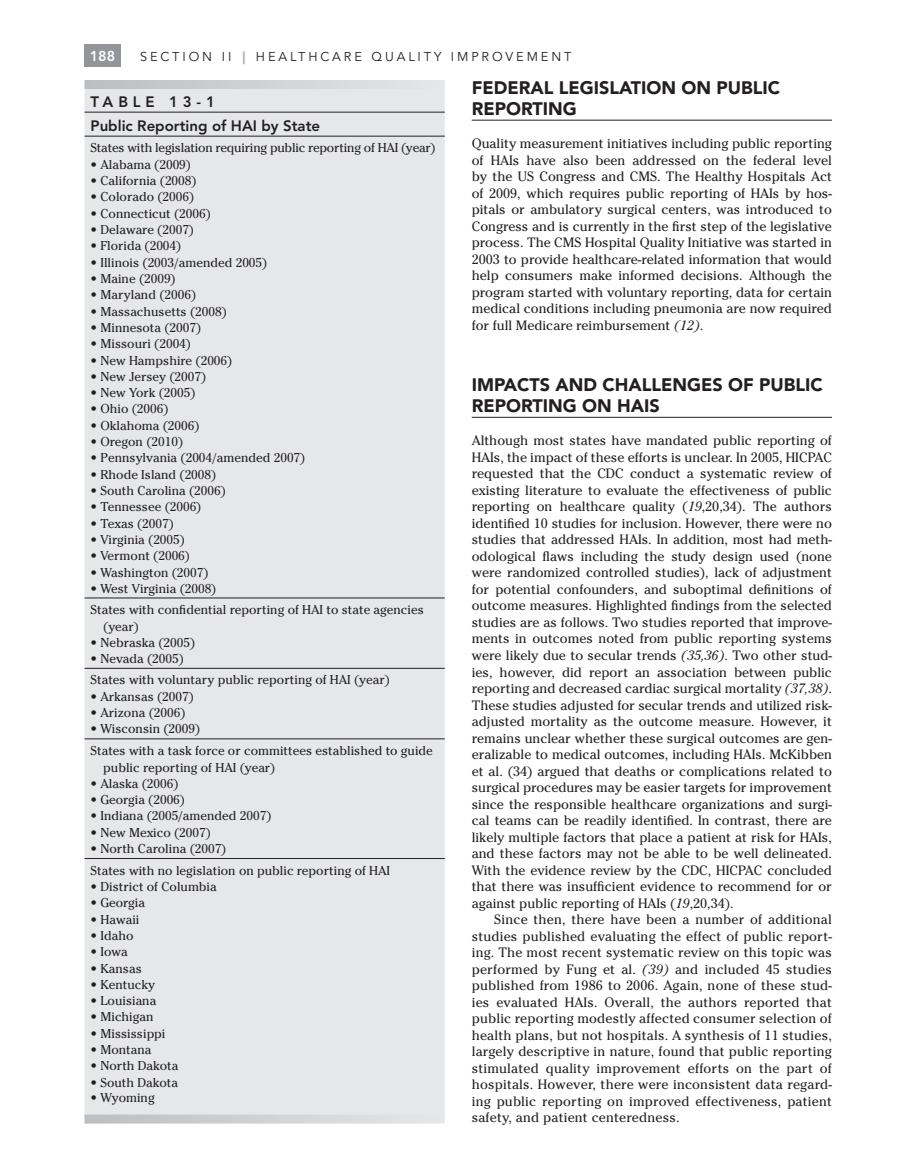
<style>
.page{position:relative;width:903px;height:1173px;background:#fff}
.page>*{position:absolute;margin:0;border:0;box-sizing:border-box;transform-origin:0 0}
.t1{font:900 18px/21px "Avenir";color:#231f20}
.t2{font:800 15px/24px "Avenir";color:#231f20}
.t3{font:800 14.25px "Avenir";color:#fff}
.t4{font:13.5px/16.5px "Cheltenham";color:#231f20;text-align:justify}
.t5{font:12.75px/21.1px "Cheltenham";color:#231f20}
.t6{font:12.75px "Avenir";letter-spacing:.225em;color:#231f20}
.s1{color:#a8a9ad}
.s2{font-style:italic}
</style>
<div class="page">
<div style="left:84px;top:44px;width:36px;height:22px;background:#939598"></div>
<hr style="left:471px;top:120px;width:360px;height:1px;background:#231f20">
<hr style="left:471px;top:417px;width:360px;height:1px;background:#231f20">
<div style="left:84px;top:89px;width:360px;height:1025px;background:#e6e7e9"></div>
<svg style="left:84px;top:80px;width:360px;height:9px;background:#d1d2d4"></svg>
<svg style="left:84px;top:1114px;width:360px;height:9px;background:#d2d3d5"></svg>
<hr style="left:84px;top:112px;width:360px;height:1px;background:#231f20">
<hr style="left:84px;top:136px;width:360px;height:1px;background:#231f20">
<hr style="left:84px;top:597px;width:360px;height:1px;background:#231f20">
<hr style="left:84px;top:668px;width:360px;height:1px;background:#231f20">
<hr style="left:84px;top:738px;width:360px;height:1px;background:#231f20">
<hr style="left:84px;top:858px;width:360px;height:1px;background:#231f20">
<p class="t3" style="left:90px;top:50px;width:27px">188</p>
<p class="t6" style="left:140px;top:52px;width:433px">SECTION II <span class="s1">|</span> HEALTHCARE QUALITY IMPROVEMENT</p>
<h1 class="t1" style="left:471px;top:79px;width:310px">FEDERAL LEGISLATION ON PUBLIC<br>REPORTING</h1>
<p class="t4" style="left:471px;top:137px;width:362px">Quality measurement initiatives including public reporting of HAIs have also been addressed on the federal level by the US Congress and CMS. The Healthy Hospitals Act of 2009, which requires public reporting of HAIs by hos&shy;pitals or ambulatory surgical centers, was introduced to Congress and is currently in the first step of the legislative process. The CMS Hospital Quality Initiative was started in 2003 to provide healthcare-related information that would help consumers make informed decisions. Although the program started with voluntary reporting, data for certain medical conditions including pneumonia are now required for full Medicare reimbursement <span class="s2">(12)</span>.</p>
<p class="t2" style="left:90px;top:91px;width:231px">TABLE 13-1<br>Public Reporting of HAI by State</p>
<p class="t5" style="left:90px;top:139px;width:347px">States with legislation requiring public reporting of HAI (year)</p>
<p class="t5" style="left:90px;top:155px;width:102px">• Alabama (2009)</p>
<p class="t5" style="left:90px;top:171px;width:108px">• California (2008)</p>
<p class="t5" style="left:90px;top:188px;width:105px">• Colorado (2006)</p>
<p class="t5" style="left:90px;top:204px;width:122px">• Connecticut (2006)</p>
<p class="t5" style="left:90px;top:220px;width:105px">• Delaware (2007)</p>
<p class="t5" style="left:90px;top:237px;width:92px">• Florida (2004)</p>
<p class="t5" style="left:90px;top:253px;width:178px">• Illinois (2003/amended 2005)</p>
<p class="t5" style="left:90px;top:269px;width:87px">• Maine (2009)</p>
<p class="t5" style="left:90px;top:285px;width:107px">• Maryland (2006)</p>
<p class="t5" style="left:90px;top:302px;width:138px">• Massachusetts (2008)</p>
<p class="t5" style="left:90px;top:318px;width:112px">• Minnesota (2007)</p>
<p class="t5" style="left:90px;top:334px;width:102px">• Missouri (2004)</p>
<p class="t5" style="left:90px;top:351px;width:143px">• New Hampshire (2006)</p>
<p class="t5" style="left:90px;top:367px;width:117px">• New Jersey (2007)</p>
<p class="t5" style="left:90px;top:383px;width:106px">• New York (2005)</p>
<p class="t5" style="left:90px;top:400px;width:80px">• Ohio (2006)</p>
<p class="t5" style="left:90px;top:416px;width:110px">• Oklahoma (2006)</p>
<p class="t5" style="left:90px;top:432px;width:94px">• Oregon (2010)</p>
<p class="t5" style="left:90px;top:449px;width:216px">• Pennsylvania (2004/amended 2007)</p>
<p class="t5" style="left:90px;top:465px;width:127px">• Rhode Island (2008)</p>
<p class="t5" style="left:90px;top:481px;width:137px">• South Carolina (2006)</p>
<p class="t5" style="left:90px;top:497px;width:112px">• Tennessee (2006)</p>
<p class="t5" style="left:90px;top:514px;width:85px">• Texas (2007)</p>
<p class="t5" style="left:90px;top:530px;width:96px">• Virginia (2005)</p>
<p class="t5" style="left:90px;top:546px;width:101px">• Vermont (2006)</p>
<p class="t5" style="left:90px;top:563px;width:120px">• Washington (2007)</p>
<p class="t5" style="left:90px;top:579px;width:335px">• West Virginia (2008)<br>States with confidential reporting of HAI to state agencies</p>
<p class="t5" style="left:103px;top:617px;width:37px">(year)</p>
<p class="t5" style="left:90px;top:633px;width:106px">• Nebraska (2005)</p>
<p class="t5" style="left:90px;top:649px;width:301px">• Nevada (2005)<br>States with voluntary public reporting of HAI (year)</p>
<p class="t5" style="left:90px;top:687px;width:105px">• Arkansas (2007)</p>
<p class="t5" style="left:90px;top:703px;width:96px">• Arizona (2006)</p>
<p class="t5" style="left:90px;top:719px;width:344px;line-height:21.6px">• Wisconsin (2009)<br>States with a task force or committees established to guide</p>
<p class="t5" style="left:103px;top:757px;width:174px">public reporting of HAI (year)</p>
<p class="t5" style="left:90px;top:774px;width:89px">• Alaska (2006)</p>
<p class="t5" style="left:90px;top:790px;width:96px">• Georgia (2006)</p>
<p class="t5" style="left:90px;top:806px;width:182px">• Indiana (2005/amended 2007)</p>
<p class="t5" style="left:90px;top:823px;width:122px">• New Mexico (2007)</p>
<p class="t5" style="left:90px;top:839px;width:301px;line-height:21.6px">• North Carolina (2007)<br>States with no legislation on public reporting of HAI</p>
<p class="t5" style="left:90px;top:877px;width:128px">• District of Columbia</p>
<p class="t5" style="left:90px;top:893px;width:56px">• Georgia</p>
<p class="t5" style="left:90px;top:909px;width:50px">• Hawaii</p>
<p class="t5" style="left:90px;top:926px;width:44px">• Idaho</p>
<p class="t5" style="left:90px;top:942px;width:39px">• Iowa</p>
<p class="t5" style="left:90px;top:958px;width:53px">• Kansas</p>
<p class="t5" style="left:90px;top:975px;width:66px">• Kentucky</p>
<p class="t5" style="left:90px;top:991px;width:67px">• Louisiana</p>
<p class="t5" style="left:90px;top:1007px;width:64px">• Michigan</p>
<p class="t5" style="left:90px;top:1024px;width:76px">• Mississippi</p>
<p class="t5" style="left:90px;top:1040px;width:62px">• Montana</p>
<p class="t5" style="left:90px;top:1056px;width:89px">• North Dakota</p>
<p class="t5" style="left:90px;top:1073px;width:89px">• South Dakota</p>
<p class="t5" style="left:90px;top:1088px;width:66px">• Wyoming</p>
<h1 class="t1" style="left:471px;top:376px;width:352px">IMPACTS AND CHALLENGES OF PUBLIC<br>REPORTING ON HAIS</h1>
<p class="t4" style="left:471px;top:434px;width:362px">Although most states have mandated public reporting of HAIs, the impact of these efforts is unclear. In 2005, HICPAC requested that the CDC conduct a systematic review of existing literature to evaluate the effectiveness of public reporting on healthcare quality (<span class="s2">19</span>,20,34). The authors identified 10 studies for inclusion. However, there were no studies that addressed HAIs. In addition, most had meth&shy;odological flaws including the study design used (none were randomized controlled studies), lack of adjustment for potential confounders, and suboptimal definitions of outcome measures. Highlighted findings from the selected studies are as follows. Two studies reported that improve&shy;ments in outcomes noted from public reporting systems were likely due to secular trends <span class="s2">(35,36)</span>. Two other stud&shy;ies, however, did report an association between public reporting and decreased cardiac surgical mortality <span class="s2">(37,38)</span>.<br>These studies adjusted for secular trends and utilized risk&shy;adjusted mortality as the outcome measure. However, it remains unclear whether these surgical outcomes are gen&shy;eralizable to medical outcomes, including HAIs. McKibben et al. (34) argued that deaths or complications related to surgical procedures may be easier targets for improvement since the responsible healthcare organizations and surgi&shy;cal teams can be readily identified. In contrast, there are likely multiple factors that place a patient at risk for HAIs, and these factors may not be able to be well delineated.<br>With the evidence review by the CDC, HICPAC concluded that there was insufficient evidence to recommend for or against public reporting of HAIs (<span class="s2">19</span>,20,34).</p>
<p class="t4" style="left:471px;top:912px;width:362px;text-indent:23px">Since then, there have been a number of additional studies published evaluating the effect of public report&shy;ing. The most recent systematic review on this topic was performed by Fung et al. <span class="s2">(39)</span> and included 45 studies published from 1986 to 2006. Again, none of these stud&shy;ies evaluated HAIs. Overall, the authors reported that public reporting modestly affected consumer selection of health plans, but not hospitals. A synthesis of 11 studies, largely descriptive in nature, found that public reporting stimulated quality improvement efforts on the part of hospitals. However, there were inconsistent data regard&shy;ing public reporting on improved effectiveness, patient safety, and patient centeredness.</p>
</div>
